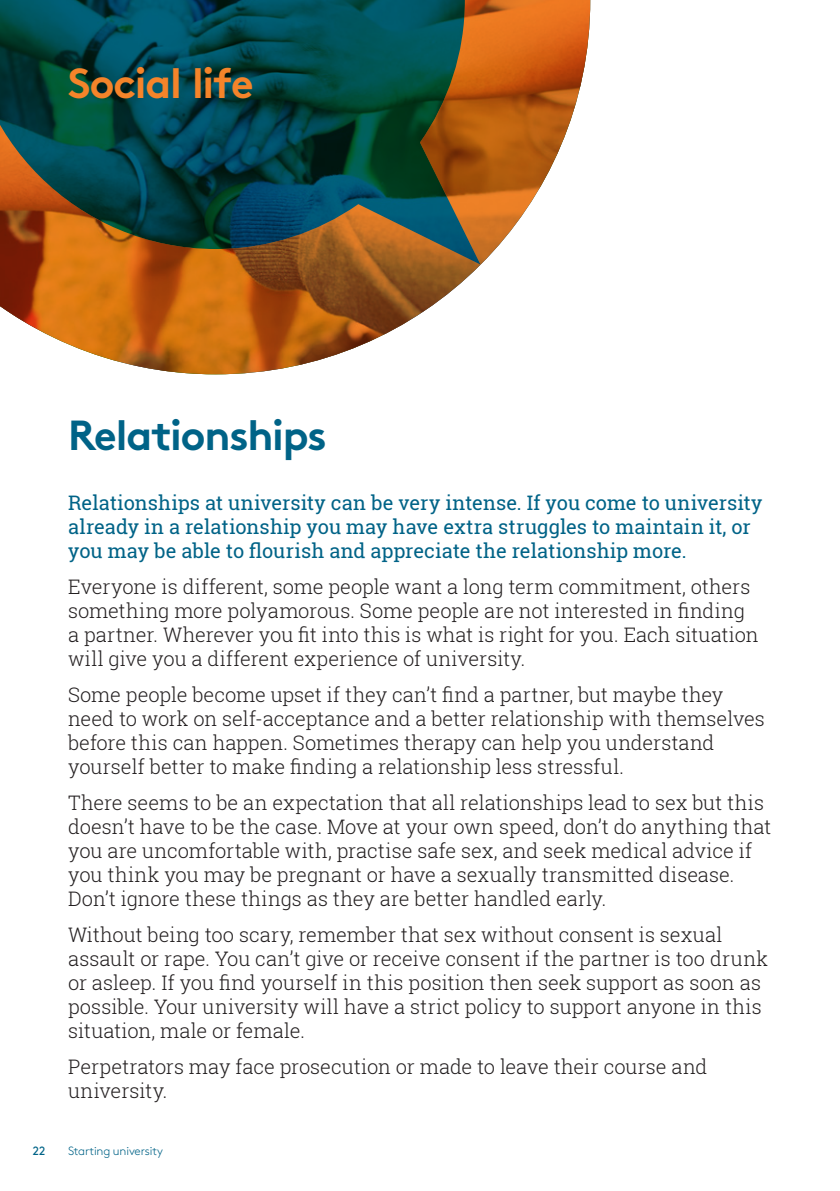
<style>
.page{position:relative;width:840px;height:1191px;background:#fff}
.page>*{position:absolute;margin:0;border:0;box-sizing:border-box;transform-origin:0 0}
.Support_Heading_01_T{font:700 42px "Brown";letter-spacing:-.03em;color:#006387}
.Heading_02_Orange{font:700 42px "Brown";letter-spacing:-.03em;color:#f5842a}
.Bodycopy_Pos{font:300 20px/24px "Roboto Slab";color:#231f20}
.Intro_Bodycopy_Teal{font:20px/24px "Roboto Slab";color:#006387}
.t1{font:300 12px "Brown";letter-spacing:-.015em;color:#006387}
.t2{font:12px "Brown";color:#006387}
</style>
<div class="page">
<svg style="left:0;top:0;width:590px;height:374px"></svg>
<p class="Heading_02_Orange" style="left:68px;top:49px;width:187px">Social life</p>
<p class="Support_Heading_01_T" style="left:68px;top:401px;width:260px">Relationships</p>
<p class="Intro_Bodycopy_Teal" style="left:68px;top:490px;width:695px">Relationships at university can be very intense. If you come to university already in a relationship you may have extra struggles to maintain it, or you may be able to flourish and appreciate the relationship more.</p>
<p class="Bodycopy_Pos" style="left:68px;top:574px;width:691px">Everyone is different, some people want a long term commitment, others something more polyamorous. Some people are not interested in finding a partner. Wherever you fit into this is what is right for you. Each situation will give you a different experience of university.</p>
<p class="Bodycopy_Pos" style="left:68px;top:682px;width:698px">Some people become upset if they can’t find a partner, but maybe they need to work on self-acceptance and a better relationship with themselves before this can happen. Sometimes therapy can help you understand yourself better to make finding a relationship less stressful.</p>
<p class="Bodycopy_Pos" style="left:68px;top:790px;width:704px">There seems to be an expectation that all relationships lead to sex but this doesn’t have to be the case. Move at your own speed, don’t do anything that you are uncomfortable with, practise safe sex, and seek medical advice if you think you may be pregnant or have a sexually transmitted disease.<br>Don’t ignore these things as they are better handled early.</p>
<p class="Bodycopy_Pos" style="left:68px;top:922px;width:701px">Without being too scary, remember that sex without consent is sexual assault or rape. You can’t give or receive consent if the partner is too drunk or asleep. If you find yourself in this position then seek support as soon as possible. Your university will have a strict policy to support anyone in this situation, male or female.</p>
<p class="Bodycopy_Pos" style="left:68px;top:1054px;width:640px">Perpetrators may face prosecution or made to leave their course and university.</p>
<p class="t2" style="left:33px;top:1141px;width:14px">22</p>
<p class="t1" style="left:68px;top:1141px;width:96px">Starting university</p>
</div>
